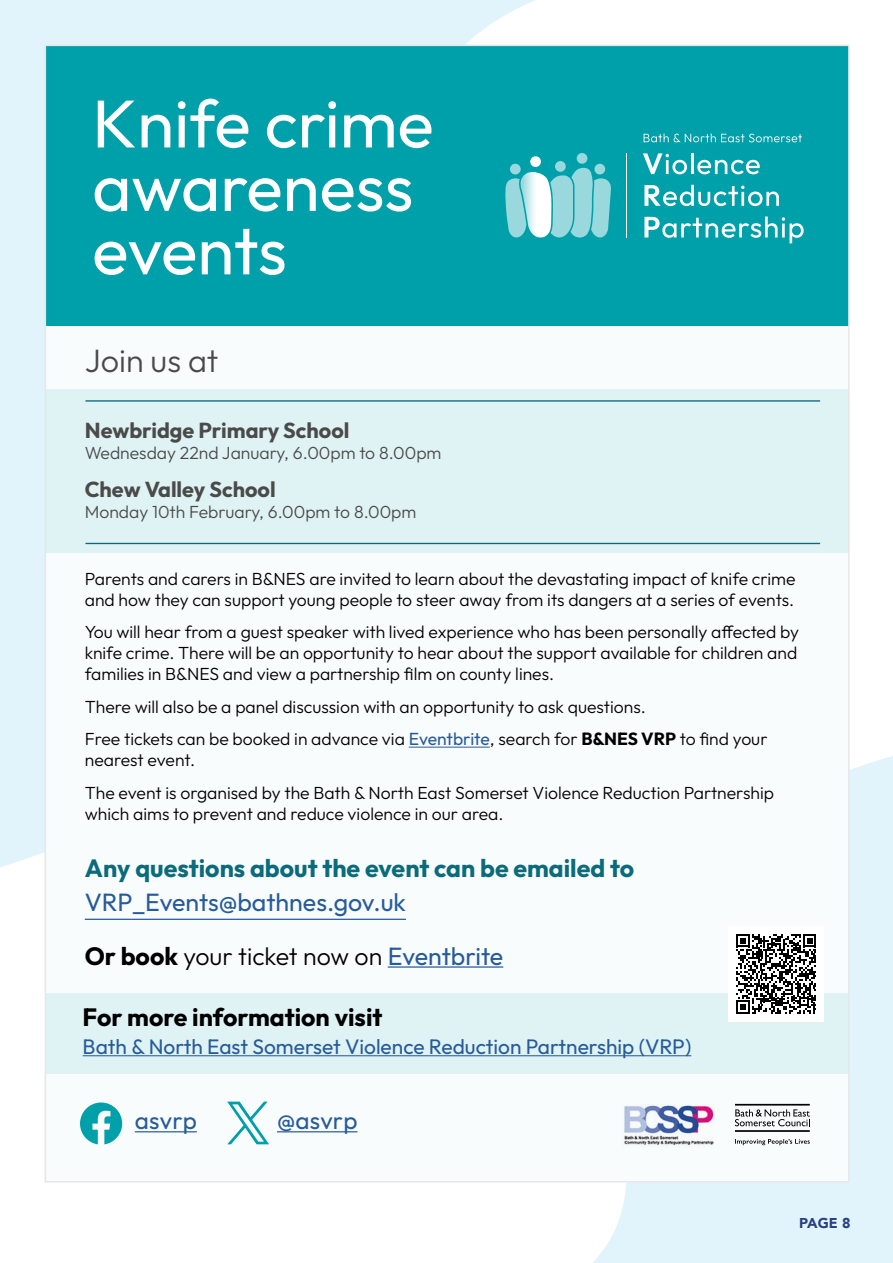
<style>
.page{position:relative;width:893px;height:1263px;background:#fff}
.page>*{position:absolute;margin:0;border:0;box-sizing:border-box;transform-origin:0 0}
.t1{font:67.5px/63.4px "Outfit";color:#fff}
.t2{font:300 32.4px "Outfit";color:#4a4a49}
.t3{font:700 24.9px/34.5px "Outfit";color:#0b6b7b}
.t4{font:300 24.9px "Outfit";color:#000}
.t5{font:700 24.9px "Outfit";color:#000}
.t6{font:24.3px "Outfit";color:#275b9b}
.t7{font:700 21.6px "Outfit";color:#4a4a49}
.t8{font:20.85px "Outfit";color:#275b9b}
.t9{font:300 17.55px/21px "Outfit";color:#000}
.t10{font:300 17.55px "Outfit";color:#4a4a49}
.t11{font:900 14.25px "Avenir";color:#2b4082}
.s1{font-weight:400;color:#275b9b}
.s2{font-weight:700}
</style>
<div class="page">
<div style="left:0;top:0;width:535px;height:867px;background:#e1f4fc"></div>
<svg style="left:525px;top:756px;width:368px;height:507px;fill:#e1f4fc"></svg>
<div style="left:45px;top:45px;width:804px;height:1137px;background:#f8fcfc"></div>
<div style="left:45px;top:45px;width:804px;height:281px;background:#00a0ab"></div>
<div style="left:45px;top:993px;width:804px;height:81px;background:#dff2f4"></div>
<div style="left:728px;top:926px;width:96px;height:96px;background:#fff"></div>
<svg style="left:736px;top:934px;width:80px;height:80px"></svg>
<div style="left:45px;top:390px;width:804px;height:163px;background:#dff2f4"></div>
<hr style="left:85px;top:400px;width:735px;height:2px;background:#0b6b7b">
<hr style="left:85px;top:543px;width:735px;height:1px;background:#0b6b7b">
<div style="left:530px;top:156px;width:11px;height:11px;background:#fff;border-radius:50%"></div>
<div style="left:555px;top:161px;width:11px;height:11px;background:#99d9dd;border-radius:50%"></div>
<div style="left:577px;top:153px;width:10px;height:11px;background:#99d9dd;border-radius:50%"></div>
<svg style="left:594px;top:164px;width:11px;height:10px"></svg>
<div style="left:510px;top:164px;width:11px;height:10px;background:#99d9dd;border-radius:50%"></div>
<svg style="left:643px;top:153px;width:44px;height:21px"></svg>
<hr style="left:691px;top:153px;width:2px;height:21px;background:#fff">
<svg style="left:697px;top:160px;width:63px;height:14px"></svg>
<svg style="left:644px;top:185px;width:135px;height:21px"></svg>
<svg style="left:644px;top:217px;width:160px;height:26px"></svg>
<hr style="left:626px;top:153px;width:1px;height:85px;background:#fff">
<svg style="left:644px;top:134px;width:158px;height:8px"></svg>
<svg style="left:505px;top:167px;width:106px;height:71px"></svg>
<hr style="left:409px;top:747px;width:81px;height:1px;background:#275b9b">
<hr style="left:85px;top:919px;width:321px;height:1px;background:#275b9b">
<hr style="left:388px;top:966px;width:115px;height:2px;background:#275b9b">
<hr style="left:83px;top:1055px;width:608px;height:1px;background:#275b9b">
<hr style="left:135px;top:1131px;width:62px;height:1px;background:#275b9b">
<svg style="left:80px;top:1102px;width:42px;height:42px"></svg>
<hr style="left:277px;top:1131px;width:80px;height:1px;background:#275b9b">
<svg style="left:227px;top:1101px;width:42px;height:43px"></svg>
<img style="left:624px;top:1104px;width:90px;height:41px">
<hr style="left:735px;top:1130px;width:75px;height:2px;background:#000">
<hr style="left:735px;top:1104px;width:75px;height:1px;background:#000">
<svg style="left:735px;top:1109px;width:75px;height:17px"></svg>
<svg style="left:735px;top:1139px;width:75px;height:6px"></svg>
<p class="t1" style="left:92px;top:94px;width:343px">Knife crime awareness events</p>
<p class="t2" style="left:85px;top:341px;width:135px">Join us at</p>
<p class="t7" style="left:85px;top:416px;width:266px">Newbridge Primary School</p>
<p class="t10" style="left:85px;top:442px;width:358px">Wednesday 22nd January, 6.00pm to 8.00pm</p>
<p class="t7" style="left:85px;top:475px;width:192px">Chew Valley School</p>
<p class="t10" style="left:85px;top:501px;width:333px">Monday 10th February, 6.00pm to 8.00pm</p>
<p class="t9" style="left:85px;top:568px;width:712px">Parents and carers in B&amp;NES are invited to learn about the devastating impact of knife crime and how they can support young people to steer away from its dangers at a series of events.</p>
<p class="t9" style="left:85px;top:622px;width:716px;text-align:justify">You will hear from a guest speaker with lived experience who has been personally affected by knife crime. There will be an opportunity to hear about the support available for children and families in B&amp;NES and view a partnership film on county lines.</p>
<p class="t9" style="left:85px;top:691px;width:684px;line-height:32.5px">There will also be a panel discussion with an opportunity to ask questions.<br>Free tickets can be booked in advance via <span class="s1">Eventbrite</span>, search for <span class="s2">B&amp;NES VRP</span> to find your</p>
<p class="t9" style="left:85px;top:744px;width:691px;line-height:32.5px">nearest event.<br>The event is organised by the Bath &amp; North East Somerset Violence Reduction Partnership</p>
<p class="t9" style="left:85px;top:804px;width:420px">which aims to prevent and reduce violence in our area.</p>
<p class="t3" style="left:85px;top:852px;width:551px">Any questions about the event can be emailed to<br><span class="s1">VRP_Events@bathnes.gov.uk</span></p>
<p class="t4" style="left:85px;top:940px;width:420px"><span class="s2">Or book</span> your ticket now on <span class="s1">Eventbrite</span></p>
<p class="t5" style="left:83px;top:1001px;width:301px">For more information visit</p>
<p class="t8" style="left:83px;top:1033px;width:610px">Bath &amp; North East Somerset Violence Reduction Partnership (VRP)</p>
<p class="t6" style="left:135px;top:1105px;width:64px">a s v r p</p>
<p class="t6" style="left:277px;top:1105px;width:82px">@ a s v r p</p>
<p class="t11" style="left:799px;top:1211px;width:53px">PAGE 8</p>
</div>
